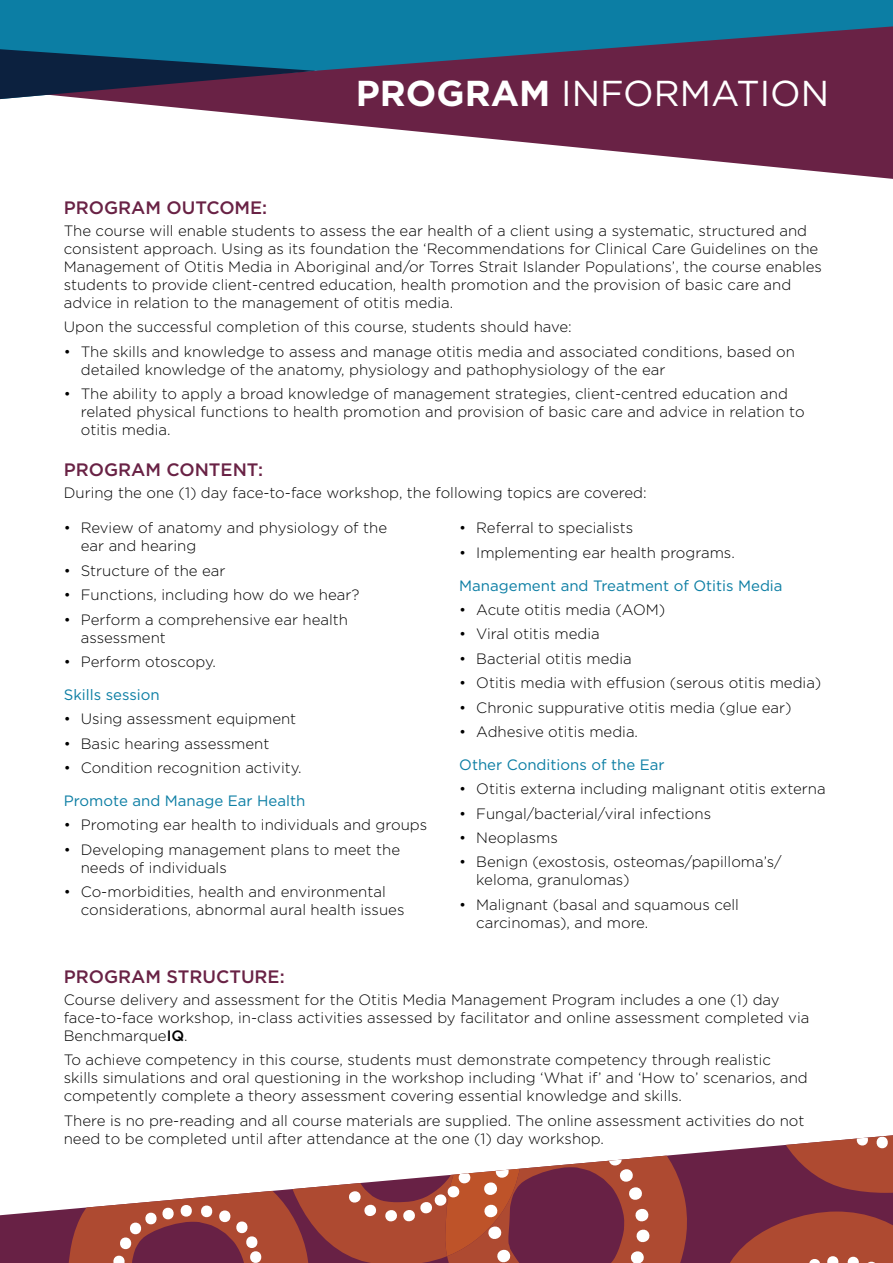
<style>
.page{position:relative;width:893px;height:1263px;background:#fff}
.page>*{position:absolute;margin:0;border:0;box-sizing:border-box;transform-origin:0 0}
.t1{font:36px "Gotham";color:#fff}
.t2{font:500 18px "Gotham";color:#692245}
.t3{font:300 15px/18px "Gotham";color:#000}
.t4{font:15px "Gotham";color:#0c7ea4}
.s1{font-weight:700}
.s2{font-weight:500}
</style>
<div class="page">
<div style="left:316px;top:0;width:577px;height:25px;background:#0c7ea4"></div>
<div style="left:690px;top:1146px;width:203px;height:117px;background:#682145"></div>
<svg style="left:767px;top:1135px;width:126px;height:58px;background:#a35450"></svg>
<svg style="left:716px;top:1211px;width:177px;height:52px;background:#9b413a"></svg>
<svg style="left:0;top:1153px;width:690px;height:110px"></svg>
<svg style="left:316px;top:25px;width:577px;height:154px;fill:#692245"></svg>
<svg style="left:0;top:0;width:316px;height:122px;background:#3b6b8a"></svg>
<h1 class="t1" style="left:356px;top:71px;width:475px"><span class="s1">PROGRAM</span> INFORMATION</h1>
<p class="t2" style="left:64px;top:195px;width:205px">PROGRAM OUTCOME:</p>
<p class="t3" style="left:64px;top:221px;width:760px">The course will enable students to assess the ear health of a client using a systematic, structured and consistent approach. Using as its foundation the ‘Recommendations for Clinical Care Guidelines on the Management of Otitis Media in Aboriginal and/or Torres Strait Islander Populations’, the course enables students to provide client-centred education, health promotion and the provision of basic care and advice in relation to the management of otitis media.</p>
<p class="t3" style="left:64px;top:317px;width:509px">Upon the successful completion of this course, students should have:</p>
<p class="t3" style="left:81px;top:342px;width:716px;text-indent:-17px">• The skills and knowledge to assess and manage otitis media and associated conditions, based on detailed knowledge of the anatomy, physiology and pathophysiology of the ear</p>
<p class="t3" style="left:81px;top:384px;width:725px;text-indent:-17px">• The ability to apply a broad knowledge of management strategies, client-centred education and related physical functions to health promotion and provision of basic care and advice in relation to otitis media.</p>
<p class="t2" style="left:64px;top:458px;width:201px">PROGRAM CONTENT:</p>
<p class="t3" style="left:64px;top:483px;width:584px">During the one (1) day face-to-face workshop, the following topics are covered:</p>
<p class="t3" style="left:81px;top:519px;width:308px;text-indent:-17px">• Review of anatomy and physiology of the ear and hearing</p>
<p class="t3" style="left:64px;top:561px;width:163px">• Structure of the ear</p>
<p class="t3" style="left:64px;top:585px;width:297px">• Functions, including how do we hear?</p>
<p class="t3" style="left:81px;top:610px;width:269px;text-indent:-17px">• Perform a comprehensive ear health assessment</p>
<p class="t3" style="left:64px;top:652px;width:154px">• Perform otoscopy.</p>
<p class="t4" style="left:64px;top:685px;width:97px">Skills session</p>
<p class="t3" style="left:64px;top:709px;width:234px">• Using assessment equipment</p>
<p class="t3" style="left:64px;top:734px;width:207px">• Basic hearing assessment</p>
<p class="t3" style="left:64px;top:758px;width:239px">• Condition recognition activity.</p>
<p class="t4" style="left:64px;top:791px;width:243px">Promote and Manage Ear Health</p>
<p class="t3" style="left:64px;top:815px;width:365px">• Promoting ear health to individuals and groups</p>
<p class="t3" style="left:81px;top:840px;width:321px;text-indent:-17px">• Developing management plans to meet the needs of individuals</p>
<p class="t3" style="left:81px;top:882px;width:325px;text-indent:-17px">• Co-morbidities, health and environmental considerations, abnormal aural health issues</p>
<p class="t3" style="left:459px;top:519px;width:176px">• Referral to specialists</p>
<p class="t3" style="left:459px;top:543px;width:277px">• Implementing ear health programs.</p>
<p class="t4" style="left:459px;top:576px;width:325px">Management and Treatment of Otitis Media</p>
<p class="t3" style="left:459px;top:600px;width:207px">• Acute otitis media (AOM)</p>
<p class="t3" style="left:459px;top:625px;width:142px">• Viral otitis media</p>
<p class="t3" style="left:459px;top:649px;width:174px">• Bacterial otitis media</p>
<p class="t3" style="left:459px;top:673px;width:364px">• Otitis media with effusion (serous otitis media)</p>
<p class="t3" style="left:459px;top:698px;width:334px">• Chronic suppurative otitis media (glue ear)</p>
<p class="t3" style="left:459px;top:722px;width:180px">• Adhesive otitis media.</p>
<p class="t4" style="left:459px;top:755px;width:207px">Other Conditions of the Ear</p>
<p class="t3" style="left:459px;top:779px;width:368px">• Otitis externa including malignant otitis externa</p>
<p class="t3" style="left:459px;top:804px;width:253px">• Fungal/bacterial/viral infections</p>
<p class="t3" style="left:459px;top:828px;width:100px">• Neoplasms</p>
<p class="t3" style="left:476px;top:853px;width:307px;text-indent:-17px">• Benign (exostosis, osteomas/papilloma’s/ keloma, granulomas)</p>
<p class="t3" style="left:476px;top:895px;width:264px;text-indent:-17px">• Malignant (basal and squamous cell carcinomas), and more.</p>
<p class="t2" style="left:64px;top:964px;width:222px">PROGRAM STRUCTURE:</p>
<p class="t3" style="left:64px;top:990px;width:747px">Course delivery and assessment for the Otitis Media Management Program includes a one (1) day face-to-face workshop, in-class activities assessed by facilitator and online assessment completed via<br>Benchmarque<span class="s2">IQ</span>.</p>
<p class="t3" style="left:64px;top:1050px;width:745px">To achieve competency in this course, students must demonstrate competency through realistic skills simulations and oral questioning in the workshop including ‘What if’ and ‘How to’ scenarios, and competently complete a theory assessment covering essential knowledge and skills.</p>
<p class="t3" style="left:64px;top:1111px;width:742px">There is no pre-reading and all course materials are supplied. The online assessment activities do not need to be completed until after attendance at the one (1) day workshop.</p>
</div>
